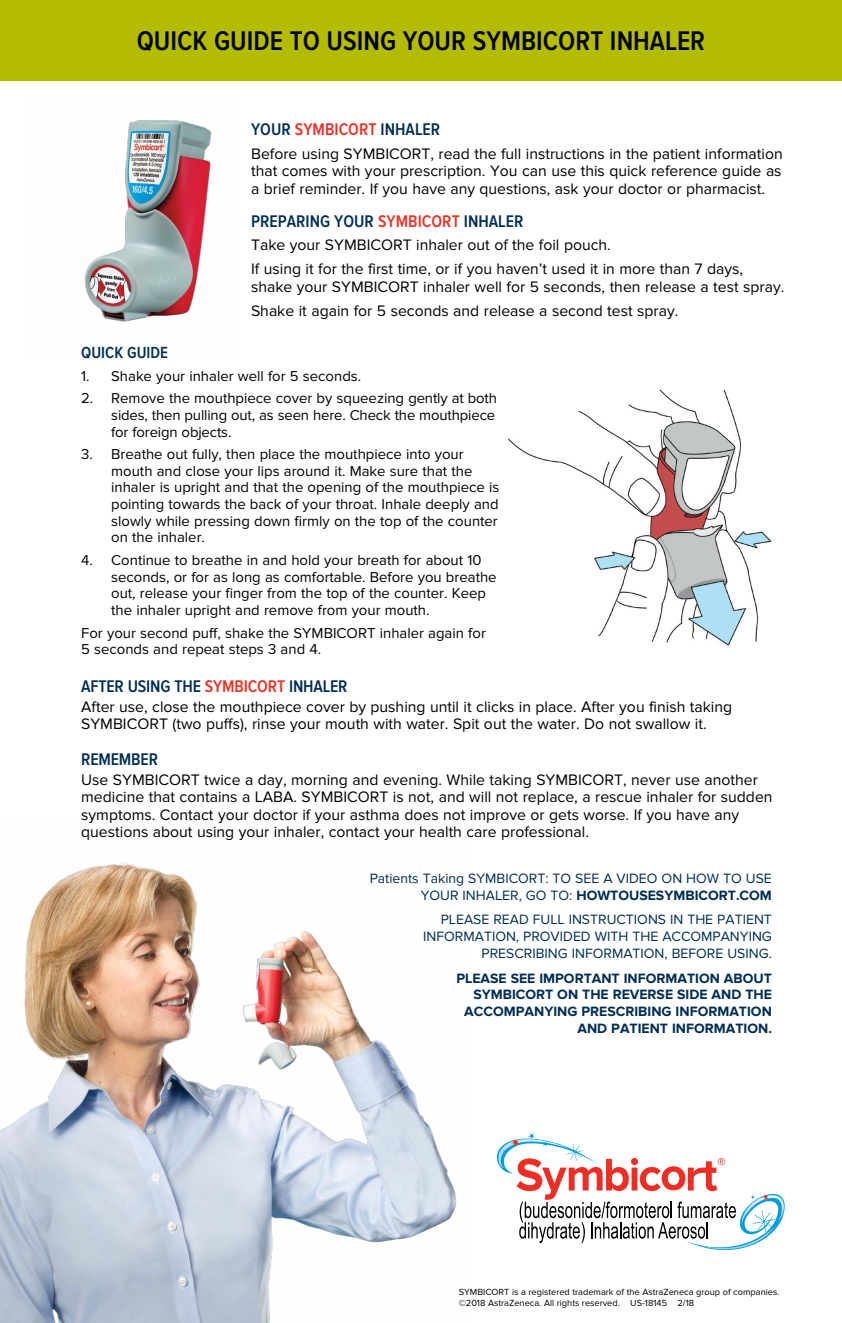
<style>
.page{position:relative;width:842px;height:1323px;background:#fff}
.page>*{position:absolute;margin:0;border:0;box-sizing:border-box;transform-origin:0 0}
.t1{font:600 28px "Proxima Nova Cond";color:#000}
.t2{font:600 17.5px "Proxima Nova Cond";color:#002d56}
.t3{font:600 16.62px "Proxima Nova Cond";color:#002d56}
.t4{font:15.75px/17.5px "Proxima Nova";color:#000}
.t5{font:14.88px/16.6px "Proxima Nova";color:#000}
.t6{font:14px/16.8px "Proxima Nova";color:#002d56;text-align:right}
.t7{font:700 14px/16.8px "Proxima Nova";color:#002d56;text-align:right}
.t8{font:9.28px/11px "Proxima Nova";color:#000}
.s1{color:#ee3124}
.s2{font-weight:700}
</style>
<div class="page">
<svg style="left:496px;top:1132px;width:289px;height:119px"></svg>
<img style="left:508px;top:389px;width:264px;height:257px">
<img style="left:0;top:862px;width:457px;height:461px">
<img style="left:84px;top:120px;width:128px;height:202px">
<div style="left:0;top:0;width:841px;height:80px;background:#b3bc00"></div>
<h1 class="t1" style="left:137px;top:28px;width:570px">QUICK GUIDE TO USING YOUR SYMBICORT INHALER</h1>
<p class="t2" style="left:251px;top:121px;width:191px">YOUR <span class="s1">SYMBICORT</span> INHALER</p>
<p class="t4" style="left:251px;top:145px;width:533px;text-align:justify">Before using SYMBICORT, read the full instructions in the patient information that comes with your prescription. You can use this quick reference guide as a brief reminder. If you have any questions, ask your doctor or pharmacist.</p>
<p class="t2" style="left:251px;top:213px;width:274px">PREPARING YOUR <span class="s1">SYMBICORT</span> INHALER</p>
<p class="t4" style="left:251px;top:234px;width:493px;line-height:23.8px">Take your SYMBICORT inhaler out of the foil pouch.<br>If using it for the first time, or if you haven’t used it in more than 7 days,</p>
<p class="t4" style="left:251px;top:275px;width:535px;line-height:23.8px">shake your SYMBICORT inhaler well for 5 seconds, then release a test spray.<br>Shake it again for 5 seconds and release a second test spray.</p>
<p class="t3" style="left:81px;top:345px;width:88px">QUICK GUIDE</p>
<p class="t5" style="left:81px;top:368px;width:281px">1. Shake your inhaler well for 5 seconds.</p>
<p class="t5" style="left:111px;top:390px;width:387px;text-align:justify;text-indent:-30px">2. Remove the mouthpiece cover by squeezing gently at both sides, then pulling out, as seen here. Check the mouthpiece for foreign objects.</p>
<p class="t5" style="left:111px;top:446px;width:390px;text-indent:-30px">3. Breathe out fully, then place the mouthpiece into your mouth and close your lips around it. Make sure that the inhaler is upright and that the opening of the mouthpiece is pointing towards the back of your throat. Inhale deeply and slowly while pressing down firmly on the top of the counter on the inhaler.</p>
<p class="t5" style="left:111px;top:552px;width:387px;text-indent:-30px">4. Continue to breathe in and hold your breath for about 10 seconds, or for as long as comfortable. Before you breathe out, release your finger from the top of the counter. Keep the inhaler upright and remove from your mouth.</p>
<p class="t5" style="left:81px;top:624px;width:406px">For your second puff, shake the SYMBICORT inhaler again for<br>5 seconds and repeat steps 3 and 4.</p>
<p class="t2" style="left:81px;top:679px;width:268px">AFTER USING THE <span class="s1">SYMBICORT</span> INHALER</p>
<p class="t4" style="left:81px;top:698px;width:652px">After use, close the mouthpiece cover by pushing until it clicks in place. After you finish taking<br>SYMBICORT (two puffs), rinse your mouth with water. Spit out the water. Do not swallow it.</p>
<p class="t2" style="left:81px;top:752px;width:78px">REMEMBER</p>
<p class="t4" style="left:81px;top:771px;width:692px">Use SYMBICORT twice a day, morning and evening. While taking SYMBICORT, never use another medicine that contains a LABA. SYMBICORT is not, and will not replace, a rescue inhaler for sudden symptoms. Contact your doctor if your asthma does not improve or gets worse. If you have any questions about using your inhaler, contact your health care professional.</p>
<p class="t6" style="left:369px;top:870px;width:404px">Patients Taking SYMBICORT: TO SEE A VIDEO ON HOW TO USE<br>YOUR INHALER, GO TO: <span class="s2">HOWTOUSESYMBICORT.COM</span></p>
<p class="t6" style="left:423px;top:912px;width:350px">PLEASE READ FULL INSTRUCTIONS IN THE PATIENT<br>INFORMATION, PROVIDED WITH THE ACCOMPANYING<br>PRESCRIBING INFORMATION, BEFORE USING.</p>
<p class="t7" style="left:456px;top:970px;width:317px">PLEASE SEE IMPORTANT INFORMATION ABOUT SYMBICORT ON THE REVERSE SIDE AND THE ACCOMPANYING PRESCRIBING INFORMATION AND PATIENT INFORMATION.</p>
<p class="t8" style="left:458px;top:1287px;width:322px">SYMBICORT is a registered trademark of the AstraZeneca group of companies. ©2018 AstraZeneca. All rights reserved. US-18145 2/18</p>
</div>
